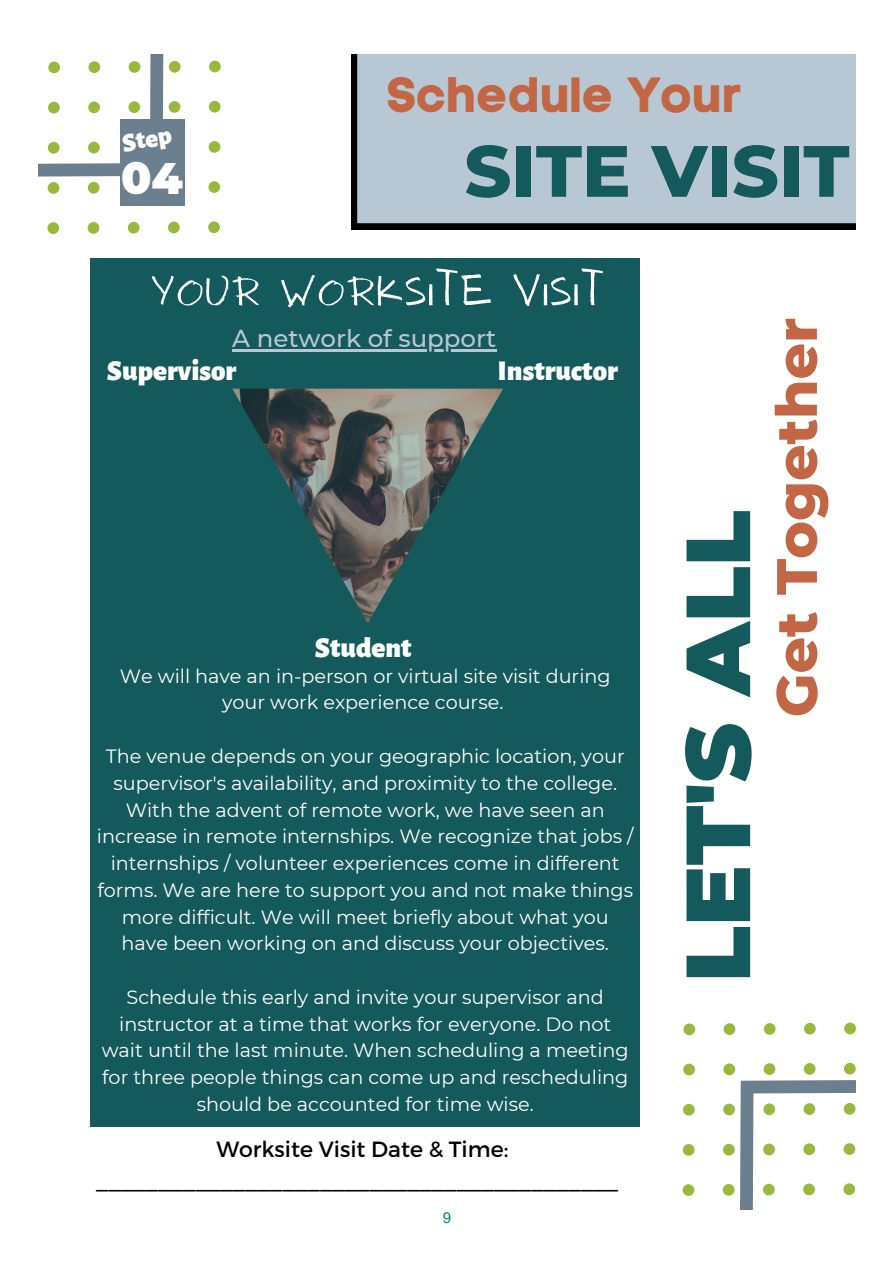
<style>
.page{position:relative;width:894px;height:1264px;background:#fff}
.page>*{position:absolute;margin:0;border:0;box-sizing:border-box;transform-origin:0 0}
.t1{font:900 90.75px "Montserrat";color:#14595b}
.t2{font:800 72.45px "Montserrat";color:#14595b}
.t3{font:62.55px "NF ANTIO Regular";color:#fff}
.t4{font:800 56.85px "Montserrat";color:#c26643}
.t5{font:49.35px "Code Pro Bold LC";color:#c26643}
.t6{font:900 43.95px "Montserrat";color:#fff}
.t7{font:900 28.95px "Alegreya Sans";color:#fff}
.t8{font:500 27.45px "Montserrat";color:#fff}
.t9{font:900 26.1px "Alegreya Sans";color:#fff}
.t10{font:500 24.45px "Montserrat";color:#b7c7d3}
.t11{font:21.9px "Montserrat";color:#000}
.t12{font:19.2px/26.7px "Montserrat";color:#fff;text-align:center}
.t13{font:15px "Arial";color:#008080}
</style>
<div class="page">
<svg style="left:683px;top:1023px;width:172px;height:186px"></svg>
<div style="left:683px;top:1023px;width:12px;height:12px;background:#99b83c;border-radius:50%"></div>
<div style="left:683px;top:1063px;width:11px;height:12px;background:#99b83c;border-radius:50%"></div>
<svg style="left:682px;top:1103px;width:12px;height:12px"></svg>
<svg style="left:682px;top:1143px;width:12px;height:12px"></svg>
<div style="left:682px;top:1184px;width:12px;height:11px;background:#99b83c;border-radius:50%"></div>
<div style="left:723px;top:1023px;width:12px;height:11px;background:#99b83c;border-radius:50%"></div>
<div style="left:723px;top:1063px;width:12px;height:12px;background:#99b83c;border-radius:50%"></div>
<div style="left:723px;top:1103px;width:11px;height:12px;background:#99b83c;border-radius:50%"></div>
<svg style="left:722px;top:1143px;width:12px;height:12px"></svg>
<div style="left:722px;top:1183px;width:12px;height:12px;background:#99b83c;border-radius:50%"></div>
<div style="left:763px;top:1023px;width:12px;height:11px;background:#99b83c;border-radius:50%"></div>
<div style="left:763px;top:1063px;width:12px;height:11px;background:#99b83c;border-radius:50%"></div>
<div style="left:763px;top:1103px;width:12px;height:12px;background:#99b83c;border-radius:50%"></div>
<div style="left:763px;top:1143px;width:11px;height:12px;background:#99b83c;border-radius:50%"></div>
<div style="left:762px;top:1183px;width:12px;height:12px;background:#99b83c;border-radius:50%"></div>
<svg style="left:803px;top:1022px;width:12px;height:12px"></svg>
<svg style="left:803px;top:1062px;width:12px;height:12px"></svg>
<div style="left:803px;top:1103px;width:12px;height:11px;background:#99b83c;border-radius:50%"></div>
<div style="left:803px;top:1143px;width:11px;height:12px;background:#99b83c;border-radius:50%"></div>
<div style="left:803px;top:1183px;width:11px;height:12px;background:#99b83c;border-radius:50%"></div>
<div style="left:844px;top:1022px;width:11px;height:12px;background:#99b83c;border-radius:50%"></div>
<svg style="left:843px;top:1062px;width:12px;height:12px"></svg>
<svg style="left:843px;top:1102px;width:12px;height:12px"></svg>
<div style="left:843px;top:1143px;width:12px;height:11px;background:#99b83c;border-radius:50%"></div>
<div style="left:843px;top:1183px;width:11px;height:11px;background:#99b83c;border-radius:50%"></div>
<div style="left:90px;top:258px;width:549px;height:868px;background:#14595b"></div>
<div style="left:351px;top:54px;width:504px;height:175px;background:#b7c7d3"></div>
<svg style="left:38px;top:54px;width:183px;height:180px"></svg>
<div style="left:208px;top:221px;width:12px;height:12px;background:#99b83c;border-radius:50%"></div>
<div style="left:208px;top:181px;width:12px;height:12px;background:#99b83c;border-radius:50%"></div>
<div style="left:208px;top:141px;width:12px;height:12px;background:#99b83c;border-radius:50%"></div>
<div style="left:209px;top:101px;width:11px;height:12px;background:#99b83c;border-radius:50%"></div>
<div style="left:209px;top:61px;width:12px;height:11px;background:#99b83c;border-radius:50%"></div>
<div style="left:168px;top:222px;width:12px;height:11px;background:#99b83c;border-radius:50%"></div>
<div style="left:168px;top:101px;width:12px;height:12px;background:#99b83c;border-radius:50%"></div>
<div style="left:169px;top:61px;width:11px;height:12px;background:#99b83c;border-radius:50%"></div>
<div style="left:128px;top:222px;width:11px;height:11px;background:#99b83c;border-radius:50%"></div>
<div style="left:128px;top:101px;width:12px;height:12px;background:#99b83c;border-radius:50%"></div>
<div style="left:129px;top:61px;width:11px;height:12px;background:#99b83c;border-radius:50%"></div>
<div style="left:88px;top:222px;width:11px;height:12px;background:#99b83c;border-radius:50%"></div>
<div style="left:88px;top:182px;width:11px;height:12px;background:#99b83c;border-radius:50%"></div>
<div style="left:88px;top:142px;width:12px;height:11px;background:#99b83c;border-radius:50%"></div>
<div style="left:88px;top:101px;width:12px;height:12px;background:#99b83c;border-radius:50%"></div>
<div style="left:88px;top:61px;width:12px;height:12px;background:#99b83c;border-radius:50%"></div>
<div style="left:47px;top:222px;width:12px;height:12px;background:#99b83c;border-radius:50%"></div>
<div style="left:48px;top:182px;width:11px;height:12px;background:#99b83c;border-radius:50%"></div>
<div style="left:48px;top:142px;width:12px;height:12px;background:#99b83c;border-radius:50%"></div>
<div style="left:48px;top:102px;width:12px;height:11px;background:#99b83c;border-radius:50%"></div>
<div style="left:48px;top:62px;width:12px;height:11px;background:#99b83c;border-radius:50%"></div>
<div style="left:120px;top:120px;width:64px;height:86px;background:#6c7f8e"></div>
<img style="left:232px;top:388px;width:271px;height:235px">
<hr style="left:232px;top:349px;width:264px;height:2px;background:#b7c7d3">
<h6 class="t9" style="left:120px;top:131px;width:51px;rotate:-10deg">Step</h6>
<h6 class="t6" style="left:121px;top:152px;width:63px">04</h6>
<p class="t8" style="left:106px;top:167px;width:143px">Refelction</p>
<h5 class="t5" style="left:386px;top:65px;width:358px">Schedule Your</h5>
<h6 class="t2" style="left:464px;top:127px;width:386px">SITE VISIT</h6>
<p class="t3" style="left:150px;top:248px;width:456px">Your Worksite visit</p>
<h2 class="t10" style="left:232px;top:323px;width:265px">A network of support</h2>
<h1 class="t7" style="left:107px;top:357px;width:131px">Supervisor</h1>
<p class="t7" style="left:497px;top:357px;width:122px">Instructor</p>
<h6 class="t7" style="left:315px;top:633px;width:98px">Student</h6>
<h3 class="t12" style="left:120px;top:662px;width:492px">We will have an in-person or virtual site visit during your work experience course.</h3>
<h4 class="t12" style="left:97px;top:742px;width:538px">The venue depends on your geographic location, your supervisor's availability, and proximity to the college.<br>With the advent of remote work, we have seen an increase in remote internships. We recognize that jobs / internships / volunteer experiences come in different forms. We are here to support you and not make things more difficult. We will meet briefly about what you have been working on and discuss your objectives.</h4>
<p class="t12" style="left:102px;top:983px;width:528px">Schedule this early and invite your supervisor and instructor at a time that works for everyone. Do not wait until the last minute. When scheduling a meeting for three people things can come up and rescheduling should be accounted for time wise.</p>
<p class="t11" style="left:216px;top:1135px;width:293px">Worksite Visit Date &amp; Time:</p>
<p class="t11" style="left:96px;top:1165px;width:523px">__________________________________________</p>
<p class="t13" style="left:442px;top:1207px;width:10px">9</p>
<h6 class="t1" style="left:662px;top:982px;width:473px;rotate:-90deg">LET'S ALL</h6>
<p class="t4" style="left:761px;top:717px;width:401px;rotate:-90deg">Get Together</p>
</div>
